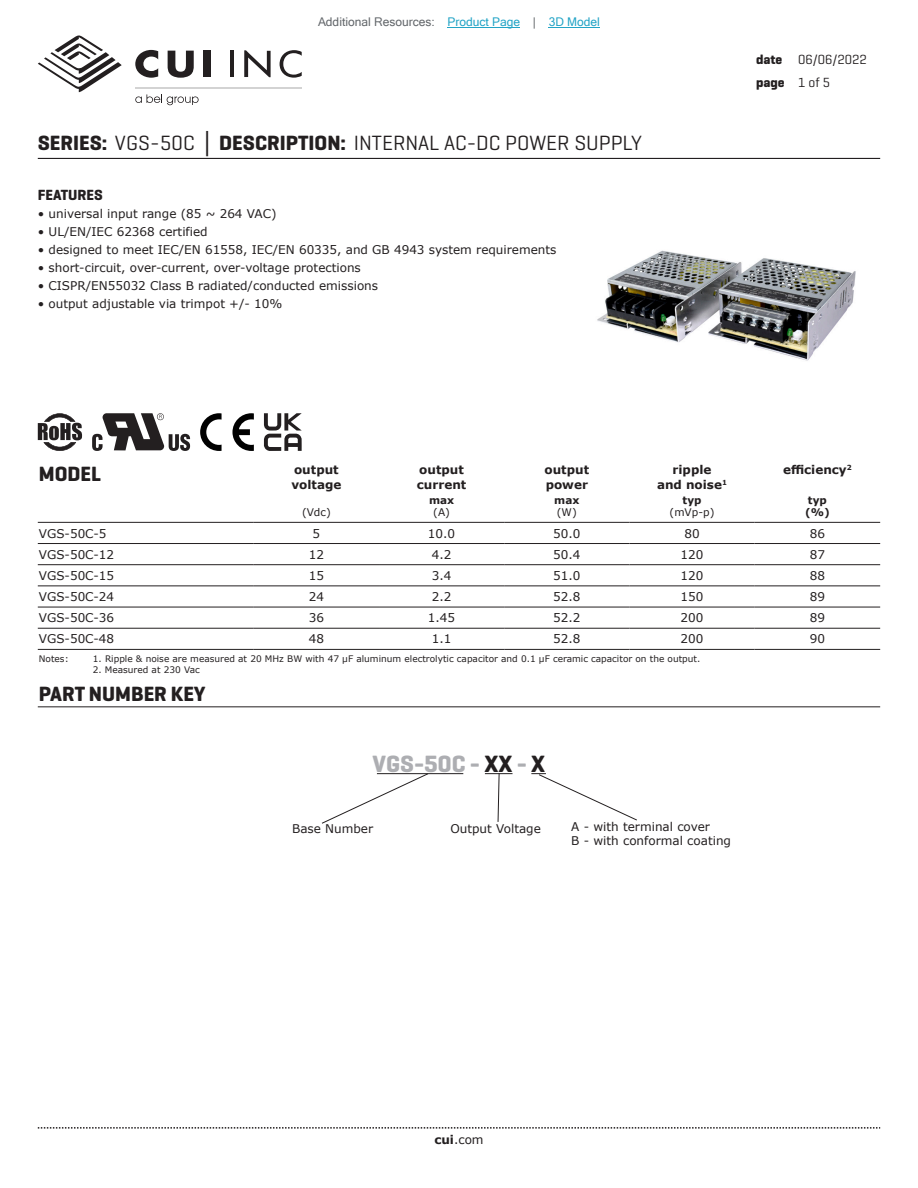
<style>
.page{position:relative;width:918px;height:1188px;background:#fff}
.page>*{position:absolute;margin:0;border:0;box-sizing:border-box;transform-origin:0 0}
.t1{font:700 24px "Geogrotesque";color:#adaeb2}
.t2{font:21px "Geogrotesque";color:#231f20}
.t3{font:700 21px "Geogrotesque";color:#231f20}
.t4{font:700 15px "Geogrotesque";color:#231f20}
.t5{font:13.5px/22.5px "Geogrotesque";color:#231f20}
.t6{font:12px/14.4px "Verdana";color:#231f20}
.t7{font:700 12px/14.4px "Verdana";color:#231f20}
.t8{font:12px "Microsoft Sans Serif";color:#63676b}
.t9{font:10.5px "Verdana";color:#231f20}
.t10{font:700 10.5px/12.6px "Verdana";color:#231f20}
.t11{font:9px "Verdana";color:#231f20}
.s1{color:#23a4c6}
.s2{font-weight:700}
.s3{font-family:"Verdana";font-weight:700}
.s4{color:#231f20}
</style>
<div class="page">
<svg style="left:38px;top:1127px;width:842px;height:2px"></svg>
<hr style="left:38px;top:158px;width:842px;height:1px;background:#231f20">
<svg style="left:38px;top:35px;width:84px;height:58px"></svg>
<hr style="left:230px;top:51px;width:4px;height:26px;background:#231f20">
<svg style="left:244px;top:50px;width:27px;height:27px"></svg>
<svg style="left:280px;top:50px;width:22px;height:28px"></svg>
<svg style="left:135px;top:50px;width:23px;height:28px"></svg>
<svg style="left:168px;top:51px;width:26px;height:27px"></svg>
<div style="left:203px;top:51px;width:8px;height:26px;background:#231f20"></div>
<svg style="left:135px;top:94px;width:64px;height:11px"></svg>
<hr style="left:135px;top:88px;width:167px;height:1px;background:#231f20">
<hr style="left:38px;top:522px;width:216px;height:1px;background:#231f20">
<hr style="left:254px;top:522px;width:125px;height:1px;background:#231f20">
<hr style="left:379px;top:522px;width:125px;height:1px;background:#231f20">
<hr style="left:504px;top:522px;width:125px;height:1px;background:#231f20">
<hr style="left:629px;top:522px;width:126px;height:1px;background:#231f20">
<hr style="left:755px;top:522px;width:125px;height:1px;background:#231f20">
<hr style="left:38px;top:543px;width:216px;height:1px;background:#231f20">
<hr style="left:254px;top:543px;width:125px;height:1px;background:#231f20">
<hr style="left:379px;top:543px;width:125px;height:1px;background:#231f20">
<hr style="left:504px;top:543px;width:125px;height:1px;background:#231f20">
<hr style="left:629px;top:543px;width:126px;height:1px;background:#231f20">
<hr style="left:755px;top:543px;width:125px;height:1px;background:#231f20">
<hr style="left:38px;top:564px;width:216px;height:1px;background:#231f20">
<hr style="left:254px;top:564px;width:125px;height:1px;background:#231f20">
<hr style="left:379px;top:564px;width:125px;height:1px;background:#231f20">
<hr style="left:504px;top:564px;width:125px;height:1px;background:#231f20">
<hr style="left:629px;top:564px;width:126px;height:1px;background:#231f20">
<hr style="left:755px;top:564px;width:125px;height:1px;background:#231f20">
<hr style="left:38px;top:586px;width:216px;height:1px;background:#231f20">
<hr style="left:254px;top:586px;width:125px;height:1px;background:#231f20">
<hr style="left:379px;top:586px;width:125px;height:1px;background:#231f20">
<hr style="left:504px;top:586px;width:125px;height:1px;background:#231f20">
<hr style="left:629px;top:586px;width:126px;height:1px;background:#231f20">
<hr style="left:755px;top:586px;width:125px;height:1px;background:#231f20">
<hr style="left:38px;top:607px;width:216px;height:1px;background:#231f20">
<hr style="left:254px;top:607px;width:125px;height:1px;background:#231f20">
<hr style="left:379px;top:607px;width:125px;height:1px;background:#231f20">
<hr style="left:504px;top:607px;width:125px;height:1px;background:#231f20">
<hr style="left:629px;top:607px;width:126px;height:1px;background:#231f20">
<hr style="left:755px;top:607px;width:125px;height:1px;background:#231f20">
<hr style="left:38px;top:628px;width:216px;height:1px;background:#231f20">
<hr style="left:254px;top:628px;width:125px;height:1px;background:#231f20">
<hr style="left:379px;top:628px;width:125px;height:1px;background:#231f20">
<hr style="left:504px;top:628px;width:125px;height:1px;background:#231f20">
<hr style="left:629px;top:628px;width:126px;height:1px;background:#231f20">
<hr style="left:755px;top:628px;width:125px;height:1px;background:#231f20">
<hr style="left:38px;top:649px;width:216px;height:1px;background:#231f20">
<hr style="left:254px;top:649px;width:125px;height:1px;background:#231f20">
<hr style="left:379px;top:649px;width:125px;height:1px;background:#231f20">
<hr style="left:504px;top:649px;width:125px;height:1px;background:#231f20">
<hr style="left:629px;top:649px;width:126px;height:1px;background:#231f20">
<hr style="left:755px;top:649px;width:125px;height:1px;background:#231f20">
<hr style="left:38px;top:706px;width:842px;height:1px;background:#231f20">
<hr style="left:377px;top:773px;width:86px;height:1px;background:#231f20">
<svg style="left:322px;top:773px;width:107px;height:51px"></svg>
<svg style="left:92px;top:413px;width:98px;height:38px"></svg>
<svg style="left:38px;top:413px;width:44px;height:38px"></svg>
<svg style="left:200px;top:413px;width:54px;height:38px"></svg>
<img style="left:597px;top:250px;width:259px;height:111px">
<svg style="left:485px;top:773px;width:28px;height:49px"></svg>
<svg style="left:531px;top:773px;width:106px;height:48px"></svg>
<svg style="left:264px;top:413px;width:38px;height:38px"></svg>
<hr style="left:448px;top:27px;width:72px;height:1px;background:#23a4c6">
<hr style="left:549px;top:27px;width:51px;height:1px;background:#23a4c6">
<p class="t8" style="left:318px;top:15px;width:283px">Additional Resources: <span class="s1">Product Page</span> | <span class="s1">3D Model</span></p>
<h2 class="t2" style="left:38px;top:130px;width:606px"><span class="s2">SERIES:</span> VGS-50C <span class="s3">│</span> <span class="s2">DESCRIPTION:</span> INTERNAL AC-DC POWER SUPPLY</h2>
<p class="t4" style="left:38px;top:186px;width:67px">FEATURES</p>
<p class="t6" style="left:38px;top:207px;width:240px">• universal input range (85 ~ 264 VAC)</p>
<p class="t6" style="left:38px;top:225px;width:171px">• UL/EN/IEC 62368 certified</p>
<p class="t6" style="left:38px;top:243px;width:520px">• designed to meet IEC/EN 61558, IEC/EN 60335, and GB 4943 system requirements</p>
<p class="t6" style="left:38px;top:261px;width:325px">• short-circuit, over-current, over-voltage protections</p>
<p class="t6" style="left:38px;top:279px;width:342px">• CISPR/EN55032 Class B radiated/conducted emissions</p>
<p class="t6" style="left:38px;top:297px;width:246px">• output adjustable via trimpot +/- 10%</p>
<p class="t5" style="left:756px;top:48px;width:112px"><span class="s2">date</span> 06/06/2022 <span class="s2">page</span> 1 of 5</p>
<h2 class="t3" style="left:39px;top:461px;width:64px">MODEL</h2>
<p class="t7" style="left:291px;top:462px;width:51px">output voltage</p>
<p class="t7" style="left:417px;top:462px;width:51px">output current</p>
<p class="t7" style="left:545px;top:462px;width:46px">output power</p>
<p class="t7" style="left:657px;top:462px;width:72px;text-align:center">ripple<br>and noise<sup>1</sup></p>
<p class="t7" style="left:783px;top:462px;width:70px">efficiency<sup>2</sup></p>
<p class="t9" style="left:302px;top:505px;width:30px">(Vdc)</p>
<p class="t10" style="left:683px;top:493px;width:20px">typ</p>
<p class="t9" style="left:670px;top:505px;width:46px">(mVp-p)</p>
<p class="t10" style="left:805px;top:493px;width:26px">typ (%)</p>
<p class="t10" style="left:429px;top:493px;width:27px">max</p>
<p class="t9" style="left:433px;top:505px;width:18px">(A)</p>
<p class="t10" style="left:554px;top:493px;width:27px">max</p>
<p class="t9" style="left:557px;top:505px;width:21px">(W)</p>
<p class="t6" style="left:39px;top:526px;width:69px">VGS-50C-5</p>
<p class="t6" style="left:313px;top:526px;width:9px">5</p>
<p class="t6" style="left:428px;top:526px;width:29px">10.0</p>
<p class="t6" style="left:553px;top:526px;width:29px">50.0</p>
<p class="t6" style="left:684px;top:526px;width:17px">80</p>
<p class="t6" style="left:810px;top:526px;width:17px">86</p>
<p class="t6" style="left:39px;top:547px;width:77px">VGS-50C-12</p>
<p class="t6" style="left:309px;top:547px;width:17px">12</p>
<p class="t6" style="left:432px;top:547px;width:21px">4.2</p>
<p class="t6" style="left:553px;top:547px;width:29px">50.4</p>
<p class="t6" style="left:681px;top:547px;width:24px">120</p>
<p class="t6" style="left:810px;top:547px;width:17px">87</p>
<p class="t6" style="left:39px;top:568px;width:77px">VGS-50C-15</p>
<p class="t6" style="left:309px;top:568px;width:17px">15</p>
<p class="t6" style="left:432px;top:568px;width:21px">3.4</p>
<p class="t6" style="left:553px;top:568px;width:29px">51.0</p>
<p class="t6" style="left:681px;top:568px;width:24px">120</p>
<p class="t6" style="left:810px;top:568px;width:17px">88</p>
<p class="t6" style="left:39px;top:589px;width:77px">VGS-50C-24</p>
<p class="t6" style="left:309px;top:589px;width:17px">24</p>
<p class="t6" style="left:432px;top:589px;width:21px">2.2</p>
<p class="t6" style="left:553px;top:589px;width:29px">52.8</p>
<p class="t6" style="left:681px;top:589px;width:24px">150</p>
<p class="t6" style="left:810px;top:589px;width:17px">89</p>
<p class="t6" style="left:39px;top:611px;width:77px">VGS-50C-36</p>
<p class="t6" style="left:309px;top:611px;width:17px">36</p>
<p class="t6" style="left:428px;top:611px;width:29px">1.45</p>
<p class="t6" style="left:553px;top:611px;width:29px">52.2</p>
<p class="t6" style="left:681px;top:611px;width:24px">200</p>
<p class="t6" style="left:810px;top:611px;width:17px">89</p>
<p class="t6" style="left:39px;top:632px;width:77px">VGS-50C-48</p>
<p class="t6" style="left:309px;top:632px;width:17px">48</p>
<p class="t6" style="left:432px;top:632px;width:21px">1.1</p>
<p class="t6" style="left:553px;top:632px;width:29px">52.8</p>
<p class="t6" style="left:681px;top:632px;width:24px">200</p>
<p class="t6" style="left:810px;top:632px;width:17px">90</p>
<p class="t11" style="left:39px;top:653px;width:31px">Notes:</p>
<p class="t11" style="left:93px;top:653px;width:609px">1. Ripple &amp; noise are measured at 20 MHz BW with 47 µF aluminum electrolytic capacitor and 0.1 µF ceramic capacitor on the output.</p>
<p class="t11" style="left:93px;top:664px;width:109px">2. Measured at 230 Vac</p>
<h2 class="t3" style="left:39px;top:681px;width:168px">PART NUMBER KEY</h2>
<h1 class="t1" style="left:373px;top:748px;width:174px">VGS-50C - <span class="s4">XX</span> - <span class="s4">X</span></h1>
<p class="t6" style="left:292px;top:821px;width:83px">Base Number</p>
<p class="t6" style="left:450px;top:821px;width:92px">Output Voltage</p>
<p class="t6" style="left:571px;top:819px;width:161px">A - with terminal cover<br>B - with conformal coating</p>
<p class="t6" style="left:434px;top:1132px;width:51px"><span class="s2">cui</span>.com</p>
</div>
